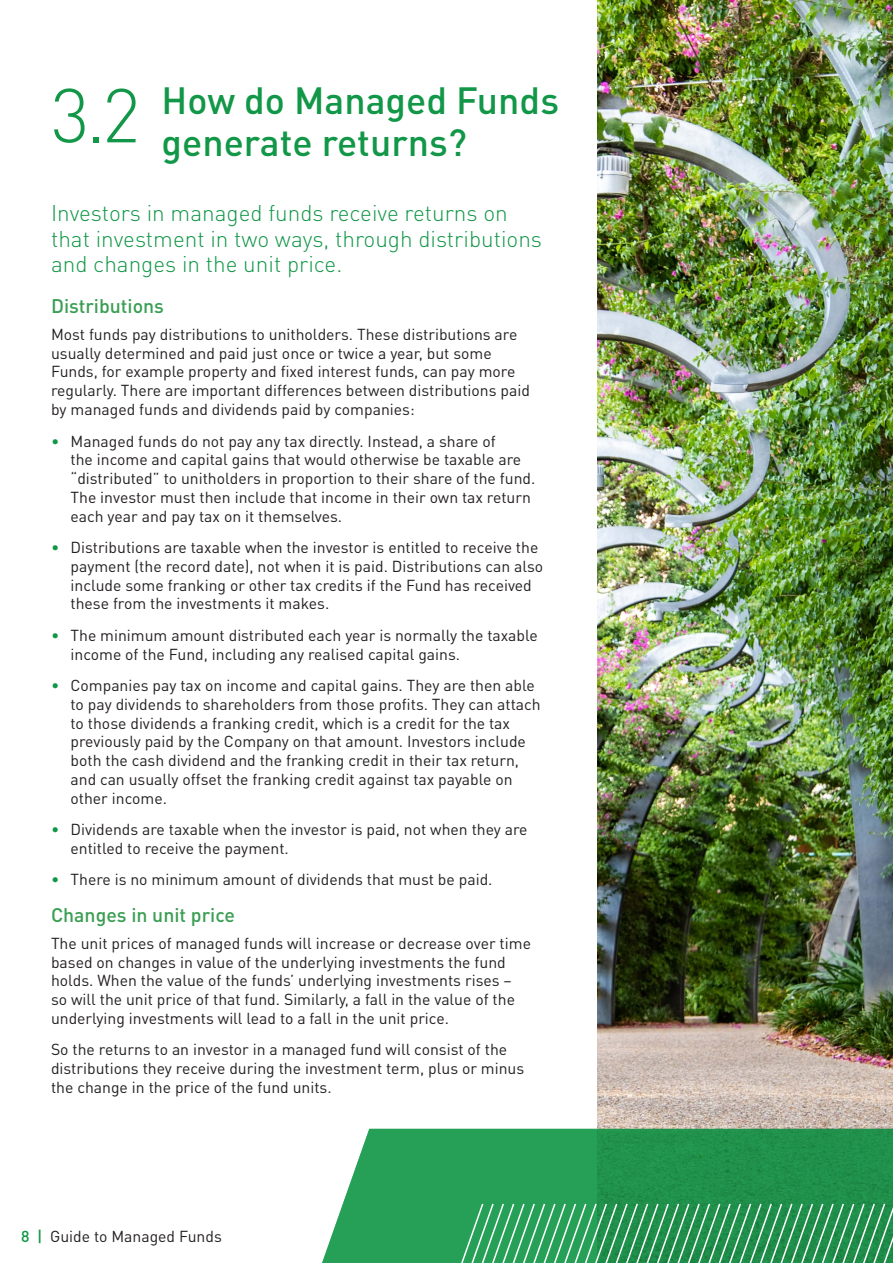
<style>
.page{position:relative;width:893px;height:1263px;background:#fff}
.page>*{position:absolute;margin:0;border:0;box-sizing:border-box;transform-origin:0 0}
.Number{font:300 75px "DIN Pro";color:#119747}
.Number-2{font:500 37.5px/42px "DIN Pro";color:#119747}
.AFM_Intro{font:300 22.5px/25.5px "DIN Pro";color:#119747}
.Aff_H1{font:500 19.5px "DIN Pro";color:#3b9e53}
.AFM_Body{font:15.75px/18.8px "DIN Pro";color:#231f20}
.s1{color:#119747}
.s2{font-weight:500;color:#119747}
</style>
<div class="page">
<img style="left:597px;top:0;width:296px;height:1129px">
<svg style="left:322px;top:1129px;width:571px;height:134px;fill:#26a057"></svg>
<svg style="left:413px;top:1202px;width:480px;height:61px"></svg>
<p class="Number" style="left:51px;top:64px;width:91px">3.2</p>
<p class="Number-2" style="left:162px;top:78px;width:399px">How do Managed Funds generate returns?</p>
<p class="AFM_Intro" style="left:51px;top:199px;width:493px">Investors in managed funds receive returns on that investment in two ways, through distributions and changes in the unit price.</p>
<p class="Aff_H1" style="left:51px;top:292px;width:115px">Distributions</p>
<p class="AFM_Body" style="left:51px;top:324px;width:480px">Most funds pay distributions to unitholders. These distributions are usually determined and paid just once or twice a year, but some Funds, for example property and fixed interest funds, can pay more regularly. There are important differences between distributions paid by managed funds and dividends paid by companies:</p>
<p class="AFM_Body" style="left:71px;top:431px;width:466px;text-indent:-20px"><span class="s1">•</span> Managed funds do not pay any tax directly. Instead, a share of<br>the income and capital gains that would otherwise be taxable are “distributed” to unitholders in proportion to their share of the fund.<br>The investor must then include that income in their own tax return each year and pay tax on it themselves.</p>
<p class="AFM_Body" style="left:71px;top:537px;width:474px;text-indent:-20px"><span class="s1">•</span> Distributions are taxable when the investor is entitled to receive the payment (the record date), not when it is paid. Distributions can also include some franking or other tax credits if the Fund has received these from the investments it makes.</p>
<p class="AFM_Body" style="left:71px;top:625px;width:469px;text-indent:-20px"><span class="s1">•</span> The minimum amount distributed each year is normally the taxable income of the Fund, including any realised capital gains.</p>
<p class="AFM_Body" style="left:71px;top:675px;width:472px;text-indent:-20px"><span class="s1">•</span> Companies pay tax on income and capital gains. They are then able to pay dividends to shareholders from those profits. They can attach to those dividends a franking credit, which is a credit for the tax previously paid by the Company on that amount. Investors include both the cash dividend and the franking credit in their tax return, and can usually offset the franking credit against tax payable on other income.</p>
<p class="AFM_Body" style="left:71px;top:819px;width:459px;text-indent:-20px"><span class="s1">•</span> Dividends are taxable when the investor is paid, not when they are entitled to receive the payment.</p>
<p class="AFM_Body" style="left:51px;top:870px;width:443px"><span class="s1">•</span> There is no minimum amount of dividends that must be paid.</p>
<p class="Aff_H1" style="left:51px;top:901px;width:185px">Changes in unit price</p>
<p class="AFM_Body" style="left:51px;top:933px;width:481px">The unit prices of managed funds will increase or decrease over time based on changes in value of the underlying investments the fund holds. When the value of the funds’ underlying investments rises – so will the unit price of that fund. Similarly, a fall in the value of the underlying investments will lead to a fall in the unit price.</p>
<p class="AFM_Body" style="left:51px;top:1039px;width:475px">So the returns to an investor in a managed fund will consist of the distributions they receive during the investment term, plus or minus the change in the price of the fund units.</p>
<p class="AFM_Body" style="left:21px;top:1226px;width:202px"><span class="s2">8 |</span> Guide to Managed Funds</p>
</div>
